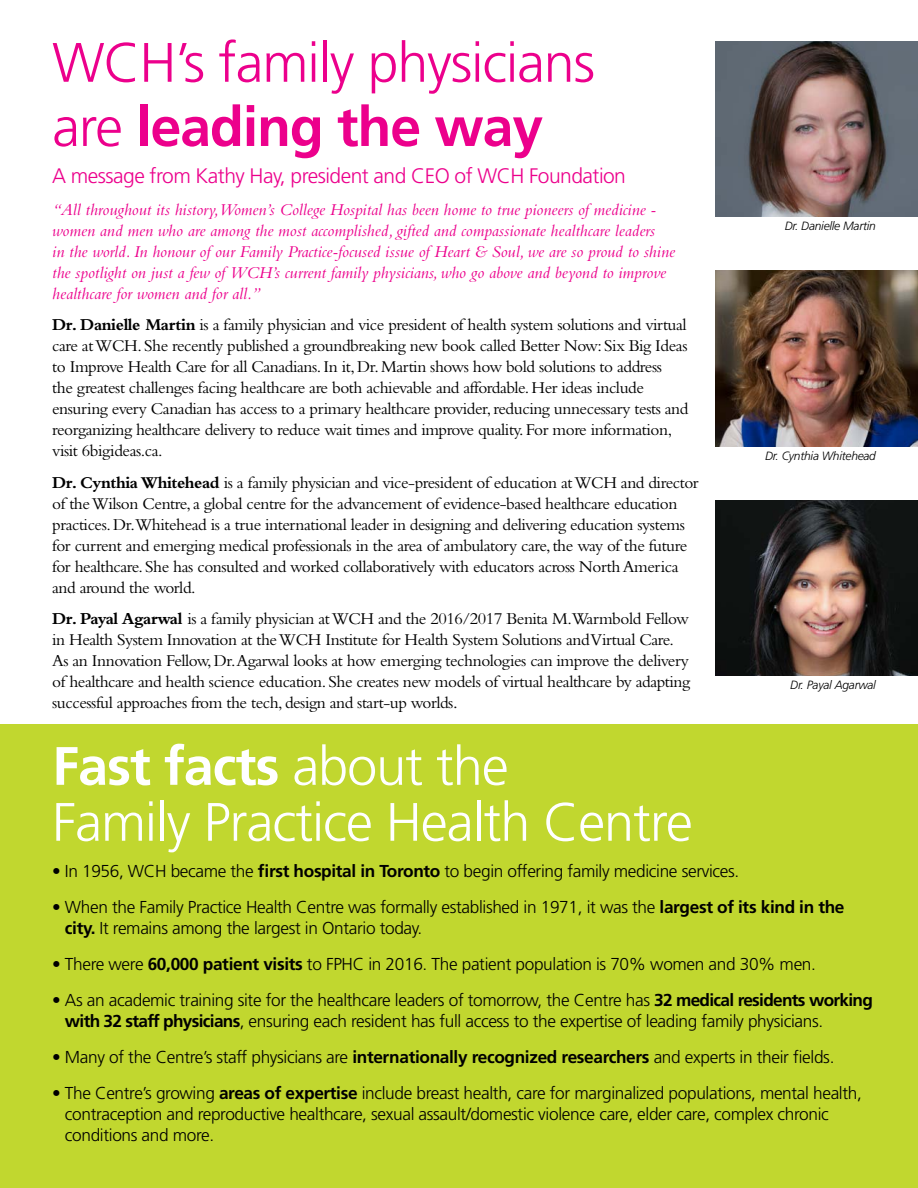
<style>
.page{position:relative;width:918px;height:1188px;background:#fff}
.page>*{position:absolute;margin:0;border:0;box-sizing:border-box;transform-origin:0 0}
.t1{font:300 55.5px/64.2px "Frutiger";letter-spacing:-.02em;color:#ec008c}
.t2{font:300 54px/55.9px "Frutiger";letter-spacing:-.02em;color:#fff}
.t3{font:300 21px "Frutiger";letter-spacing:-.025em;color:#ec008c}
.t4{font:17.25px/21px "Bembo";letter-spacing:-.025em;color:#000}
.t5{font:300 17.25px/21px "Frutiger";letter-spacing:-.02em;color:#000}
.t6{font:italic 17.25px/21px "Bembo";color:#ec008c}
.t7{font:italic 300 12px "Frutiger";letter-spacing:-.02em;color:#000}
.s1{font-weight:700}
.s2{font-size:18px}
</style>
<div class="page">
<div style="left:0;top:724px;width:918px;height:464px;background:#c1d72f"></div>
<img style="left:716px;top:41px;width:202px;height:176px">
<img style="left:716px;top:271px;width:202px;height:175px">
<img style="left:716px;top:500px;width:202px;height:176px">
<h1 class="t1" style="left:52px;top:30px;width:544px">WCH’s family physicians are <span class="s1">leading the way</span></h1>
<p class="t3" style="left:52px;top:164px;width:575px">A message from Kathy Hay, president and CEO of WCH Foundation</p>
<p class="t6" style="left:52px;top:199px;width:624px">“All throughout its history, Women’s College Hospital has been home to true pioneers of medicine - women and men who are among the most accomplished, gifted and compassionate healthcare leaders<br>in the world. In honour of our Family Practice-focused issue of Heart &amp; Soul, we are so proud to shine the spotlight on just a few of WCH’s current family physicians, who go above and beyond to improve healthcare for women and for all.”</p>
<p class="t4" style="left:52px;top:314px;width:638px"><span class="s1">Dr. Danielle Martin</span> is a family physician and vice president of health system solutions and virtual care at WCH. She recently published a groundbreaking new book called Better Now: Six Big Ideas to Improve Health Care for all Canadians. In it, Dr. Martin shows how bold solutions to address<br>the greatest challenges facing healthcare are both achievable and affordable. Her ideas include ensuring every Canadian has access to a primary healthcare provider, reducing unnecessary tests and reorganizing healthcare delivery to reduce wait times and improve quality. For more information, visit 6bigideas.ca.</p>
<p class="t4" style="left:52px;top:472px;width:648px"><span class="s1">Dr. Cynthia Whitehead</span> is a family physician and vice-president of education at WCH and director of the Wilson Centre, a global centre for the advancement of evidence-based healthcare education practices. Dr.Whitehead is a true international leader in designing and delivering education systems for current and emerging medical professionals in the area of ambulatory care, the way of the future for healthcare. She has consulted and worked collaboratively with educators across North America and around the world.</p>
<p class="t4" style="left:52px;top:608px;width:640px"><span class="s1">Dr. Payal Agarwal</span> is a family physician at WCH and the 2016/2017 Benita M.Warmbold Fellow in Health System Innovation at the WCH Institute for Health System Solutions and Virtual Care.<br>As an Innovation Fellow, Dr.Agarwal looks at how emerging technologies can improve the delivery of healthcare and health science education. She creates new models of virtual healthcare by adapting successful approaches from the tech, design and start-up worlds<span class="s2">.</span></p>
<p class="t7" style="left:785px;top:219px;width:93px">Dr. Danielle Martin</p>
<p class="t7" style="left:765px;top:449px;width:112px">Dr. Cynthia Whitehead</p>
<p class="t7" style="left:790px;top:678px;width:87px">Dr. Payal Agarwal</p>
<h2 class="t2" style="left:52px;top:738px;width:642px"><span class="s1">Fast facts</span> about the<br>Family Practice Health Centre</h2>
<p class="t5" style="left:52px;top:860px;width:689px">• In 1956, WCH became the <span class="s1">first hospital in Toronto</span> to begin offering family medicine services.</p>
<p class="t5" style="left:65px;top:896px;width:781px;text-indent:-13px">• When the Family Practice Health Centre was formally established in 1971, it was the <span class="s1">largest of its kind in the city.</span> It remains among the largest in Ontario today.</p>
<p class="t5" style="left:52px;top:953px;width:765px">• There were <span class="s1">60,000 patient visits</span> to FPHC in 2016. The patient population is 70% women and 30% men.</p>
<p class="t5" style="left:65px;top:989px;width:810px;text-indent:-13px">• As an academic training site for the healthcare leaders of tomorrow, the Centre has <span class="s1">32 medical residents working with 32 staff physicians</span>, ensuring each resident has full access to the expertise of leading family physicians.</p>
<p class="t5" style="left:52px;top:1046px;width:784px">• Many of the Centre’s staff physicians are <span class="s1">internationally recognized researchers</span> and experts in their fields.</p>
<p class="t5" style="left:65px;top:1082px;width:798px;text-indent:-13px">• The Centre’s growing <span class="s1">areas of expertise</span> include breast health, care for marginalized populations, mental health, contraception and reproductive healthcare, sexual assault/domestic violence care, elder care, complex chronic conditions and more.</p>
</div>
